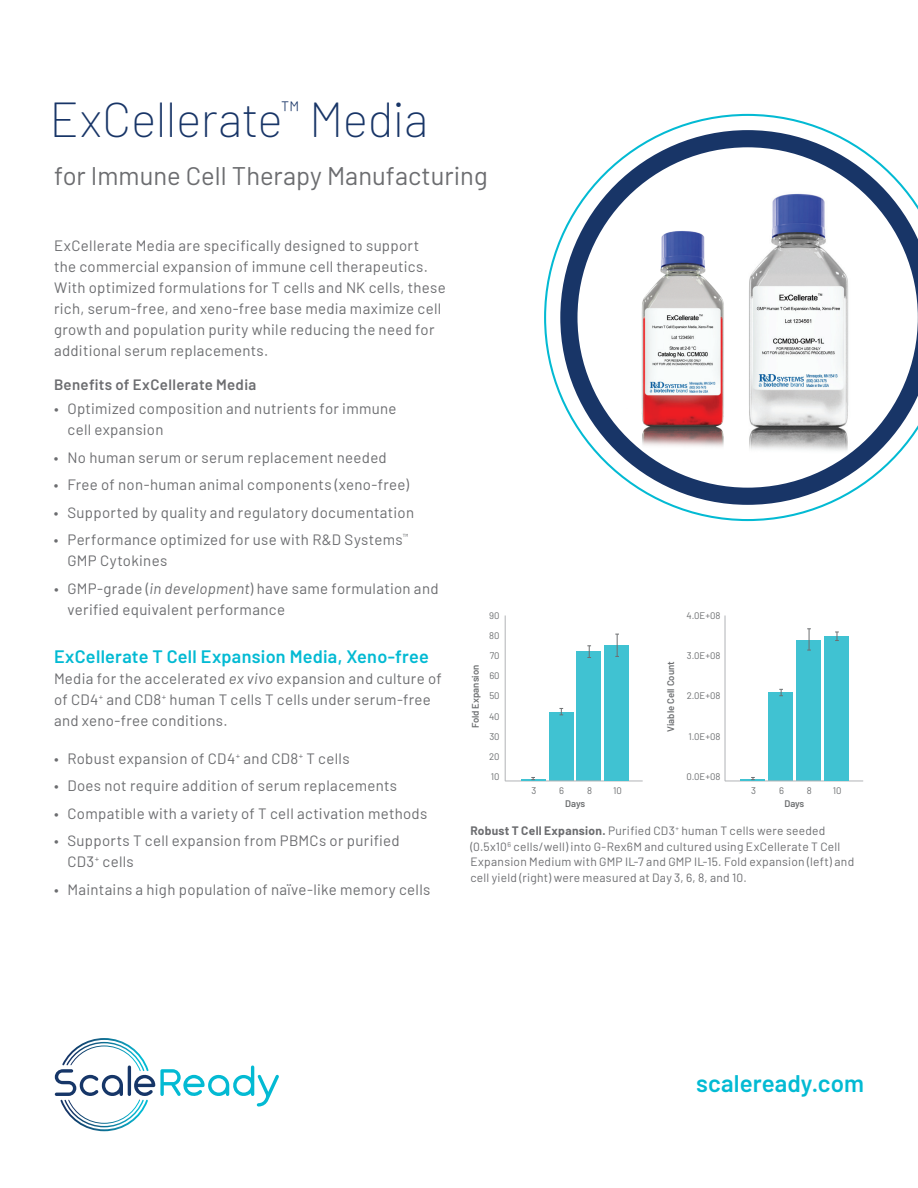
<style>
.page{position:relative;width:918px;height:1188px;background:#fff}
.page>*{position:absolute;margin:0;border:0;box-sizing:border-box;transform-origin:0 0}
.t1{font:200 48px "Barlow";letter-spacing:-.01em;color:#183567}
.t2{font:25.5px "Barlow";color:#6c6d70}
.t3{font:600 24px "Barlow";letter-spacing:.005em;color:#03bad3}
.t4{font:600 18px "Barlow";letter-spacing:.015em;color:#03bad3}
.t5{font:15px/21px "Barlow";letter-spacing:.02em;color:#6c6d70}
.t6{font:600 15px "Barlow";letter-spacing:.025em;color:#6c6d70}
.t7{font:12px/15.8px "Barlow";letter-spacing:.02em;color:#6c6d70}
.t8{font:9.6px/20.2px "Barlow";color:#6d6f71;text-align:justify}
.t9{font:600 9.6px "Barlow";color:#6d6f71}
.s1{font-style:italic}
.s2{font-weight:700}
</style>
<div class="page">
<svg style="left:55px;top:1038px;width:224px;height:94px"></svg>
<div style="left:549px;top:712px;width:24px;height:69px;background:#40c2d2"></div>
<svg style="left:559px;top:708px;width:4px;height:8px"></svg>
<div style="left:577px;top:652px;width:24px;height:129px;background:#40c2d2"></div>
<svg style="left:587px;top:646px;width:4px;height:12px"></svg>
<hr style="left:505px;top:616px;width:1px;height:165px;background:#b1b3b6">
<hr style="left:505px;top:781px;width:138px;height:1px;background:#b1b3b6">
<div style="left:605px;top:645px;width:24px;height:136px;background:#40c2d2"></div>
<svg style="left:615px;top:634px;width:4px;height:23px"></svg>
<hr style="left:521px;top:779px;width:25px;height:2px;background:#40c2d2">
<div style="left:768px;top:692px;width:25px;height:89px;background:#40c2d2"></div>
<svg style="left:779px;top:689px;width:4px;height:7px"></svg>
<div style="left:796px;top:641px;width:25px;height:140px;background:#40c2d2"></div>
<svg style="left:807px;top:629px;width:4px;height:22px"></svg>
<hr style="left:725px;top:616px;width:1px;height:165px;background:#b1b3b6">
<hr style="left:725px;top:781px;width:138px;height:1px;background:#b1b3b6">
<div style="left:824px;top:636px;width:25px;height:145px;background:#40c2d2"></div>
<svg style="left:835px;top:632px;width:4px;height:9px"></svg>
<hr style="left:741px;top:779px;width:24px;height:2px;background:#40c2d2">
<svg style="left:544px;top:114px;width:283px;height:407px"></svg>
<svg style="left:560px;top:130px;width:358px;height:375px"></svg>
<h1 class="t1" style="left:50px;top:85px;width:380px">ExCellerate<sup>™</sup> Media</h1>
<h2 class="t2" style="left:54px;top:157px;width:435px">for Immune Cell Therapy Manufacturing</h2>
<p class="t5" style="left:54px;top:233px;width:393px">ExCellerate Media are specifically designed to support<br>the commercial expansion of immune cell therapeutics.<br>With optimized formulations for T cells and NK cells, these rich, serum-free, and xeno-free base media maximize cell growth and population purity while reducing the need for additional serum replacements.</p>
<p class="t6" style="left:54px;top:374px;width:204px">Benefits of ExCellerate Media</p>
<p class="t5" style="left:67px;top:397px;width:331px;text-indent:-13px">• Optimized composition and nutrients for immune cell expansion</p>
<p class="t5" style="left:54px;top:446px;width:334px">• No human serum or serum replacement needed</p>
<p class="t5" style="left:54px;top:473px;width:357px">• Free of non-human animal components (xeno-free)</p>
<p class="t5" style="left:54px;top:501px;width:362px">• Supported by quality and regulatory documentation</p>
<p class="t5" style="left:68px;top:528px;width:343px;text-indent:-14px">• Performance optimized for use with R&amp;D Systems<sup>™<br></sup>GMP Cytokines</p>
<p class="t5" style="left:68px;top:577px;width:373px;text-indent:-13px">• GMP-grade (<span class="s1">in development</span>) have same formulation and verified equivalent performance</p>
<p class="t4" style="left:54px;top:643px;width:376px">ExCellerate T Cell Expansion Media, Xeno-free</p>
<p class="t5" style="left:54px;top:667px;width:389px">Media for the accelerated <span class="s1">ex vivo</span> expansion and culture of of CD4<sup>+</sup> and CD8<sup>+</sup> human T cells T cells under serum-free and xeno-free conditions.</p>
<p class="t5" style="left:54px;top:747px;width:297px">• Robust expansion of CD4<sup>+</sup> and CD8<sup>+</sup> T cells</p>
<p class="t5" style="left:54px;top:774px;width:345px">• Does not require addition of serum replacements</p>
<p class="t5" style="left:54px;top:802px;width:375px">• Compatible with a variety of T cell activation methods</p>
<p class="t5" style="left:68px;top:829px;width:334px;text-indent:-13px">• Supports T cell expansion from PBMCs or purified<br>CD3<sup>+</sup> cells</p>
<p class="t5" style="left:54px;top:878px;width:378px">• Maintains a high population of naïve-like memory cells</p>
<p class="t9" style="left:468px;top:728px;width:65px;rotate:-90deg">Fold Expansion</p>
<p class="t8" style="left:489px;top:604px;width:12px">90<br>80<br>70<br>60<br>50<br>40<br>30<br>20<br>10</p>
<p class="t8" style="left:531px;top:779px;width:6px">3</p>
<p class="t8" style="left:559px;top:779px;width:6px">6</p>
<p class="t8" style="left:587px;top:779px;width:6px">8</p>
<p class="t8" style="left:613px;top:779px;width:10px">10</p>
<p class="t9" style="left:565px;top:797px;width:21px">Days</p>
<p class="t9" style="left:664px;top:732px;width:72px;rotate:-90deg">Viable Cell Count</p>
<p class="t8" style="left:687px;top:604px;width:35px">4.0E+08</p>
<p class="t8" style="left:687px;top:645px;width:35px">3.0E+08</p>
<p class="t8" style="left:687px;top:685px;width:35px">2.0E+08</p>
<p class="t8" style="left:689px;top:726px;width:34px">1.0E+08</p>
<p class="t8" style="left:687px;top:766px;width:36px">0.0E+08</p>
<p class="t8" style="left:751px;top:779px;width:6px">3</p>
<p class="t8" style="left:779px;top:779px;width:6px">6</p>
<p class="t8" style="left:807px;top:779px;width:6px">8</p>
<p class="t8" style="left:833px;top:779px;width:10px">10</p>
<p class="t9" style="left:784px;top:797px;width:21px">Days</p>
<p class="t7" style="left:470px;top:822px;width:385px"><span class="s2">Robust T Cell Expansion.</span> Purified CD3<sup>+</sup> human T cells were seeded (0.5x10<sup>6</sup> cells/well) into G-Rex6M and cultured using ExCellerate T Cell Expansion Medium with GMP IL-7 and GMP IL-15. Fold expansion (left) and cell yield (right) were measured at Day 3, 6, 8, and 10.</p>
<h3 class="t3" style="left:696px;top:1066px;width:169px">scaleready.com</h3>
</div>
